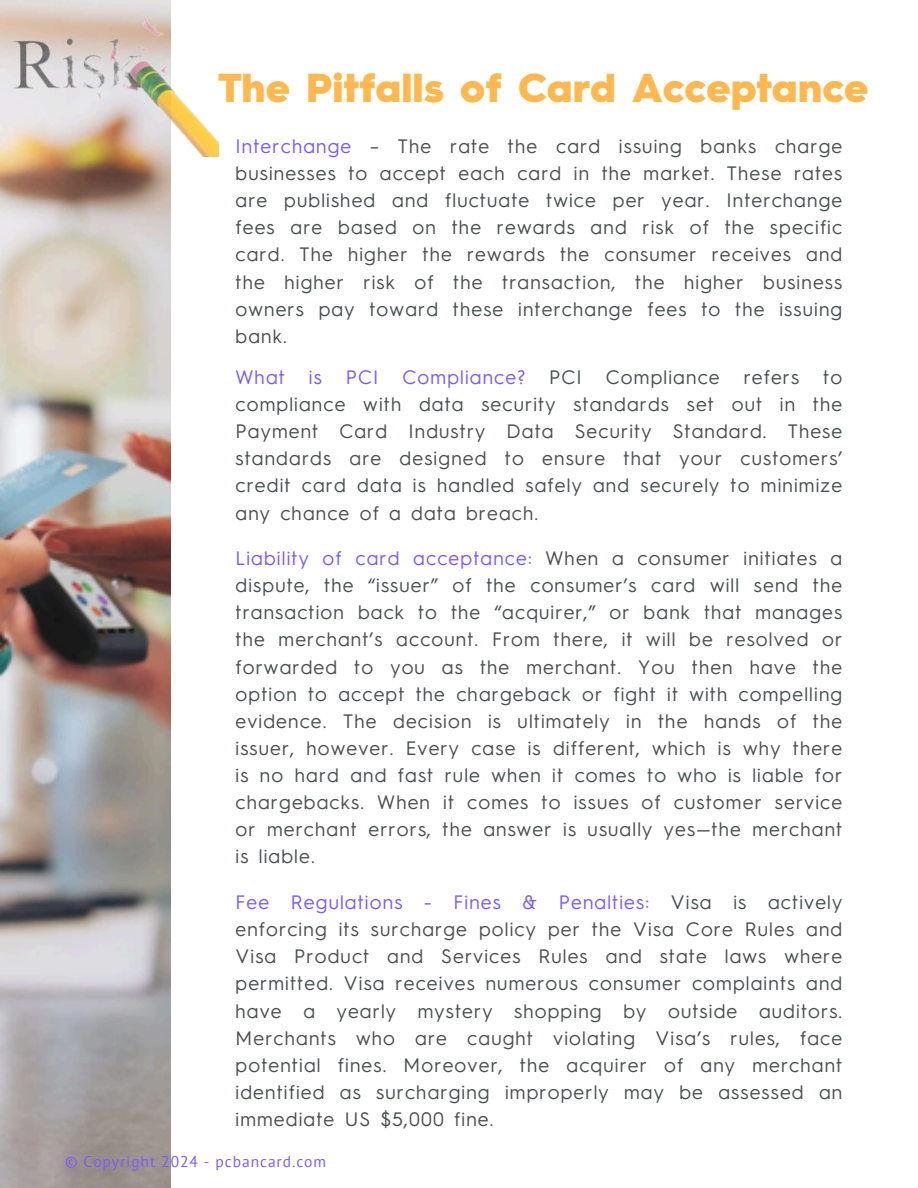
<style>
.page{position:relative;width:918px;height:1188px;background:#fff}
.page>*{position:absolute;margin:0;border:0;box-sizing:border-box;transform-origin:0 0}
.t1{font:900 40.5px "Hurme Geometric Sans 3";color:#ffb84f}
.t2{font:19.5px/27.2px "Hurme Geometric Sans 3";letter-spacing:.06em;color:#495052;text-align:justify}
.t3{font:15.45px "PT Sans";letter-spacing:.06em;color:#795bfc}
.s1{color:#795bfc}
</style>
<div class="page">
<img style="left:0;top:156px;width:171px;height:1032px">
<img style="left:0;top:0;width:219px;height:156px">
<h2 class="t1" style="left:218px;top:71px;width:652px">The Pitfalls of Card Acceptance</h2>
<p class="t2" style="left:236px;top:134px;width:608px"><span class="s1">Interchange</span> – The rate the card issuing banks charge businesses to accept each card in the market. These rates are published and fluctuate twice per year. Interchange fees are based on the rewards and risk of the specific card. The higher the rewards the consumer receives and the higher risk of the transaction, the higher business owners pay toward these interchange fees to the issuing bank.</p>
<h1 class="t2" style="left:236px;top:365px;width:608px"><span class="s1">What is PCI Compliance?</span> PCI Compliance refers to compliance with data security standards set out in the Payment Card Industry Data Security Standard. These standards are designed to ensure that your customers’ credit card data is handled safely and securely to minimize any chance of a data breach.</h1>
<h2 class="t2" style="left:236px;top:546px;width:608px"><span class="s1">Liability of card acceptance:</span> When a consumer initiates a dispute, the “issuer” of the consumer’s card will send the transaction back to the “acquirer,” or bank that manages the merchant’s account. From there, it will be resolved or forwarded to you as the merchant. You then have the option to accept the chargeback or fight it with compelling evidence. The decision is ultimately in the hands of the issuer, however. Every case is different, which is why there is no hard and fast rule when it comes to who is liable for chargebacks. When it comes to issues of customer service or merchant errors, the answer is usually yes—the merchant is liable.</h2>
<h2 class="t2" style="left:236px;top:890px;width:608px"><span class="s1">Fee Regulations - Fines &amp; Penalties:</span> Visa is actively enforcing its surcharge policy per the Visa Core Rules and Visa Product and Services Rules and state laws where permitted. Visa receives numerous consumer complaints and have a yearly mystery shopping by outside auditors.<br>Merchants who are caught violating Visa’s rules, face potential fines. Moreover, the acquirer of any merchant identified as surcharging improperly may be assessed an immediate US $5,000 fine.</h2>
<h2 class="t3" style="left:65px;top:1151px;width:263px">© Copyright 2024 - pcbancard.com</h2>
</div>
